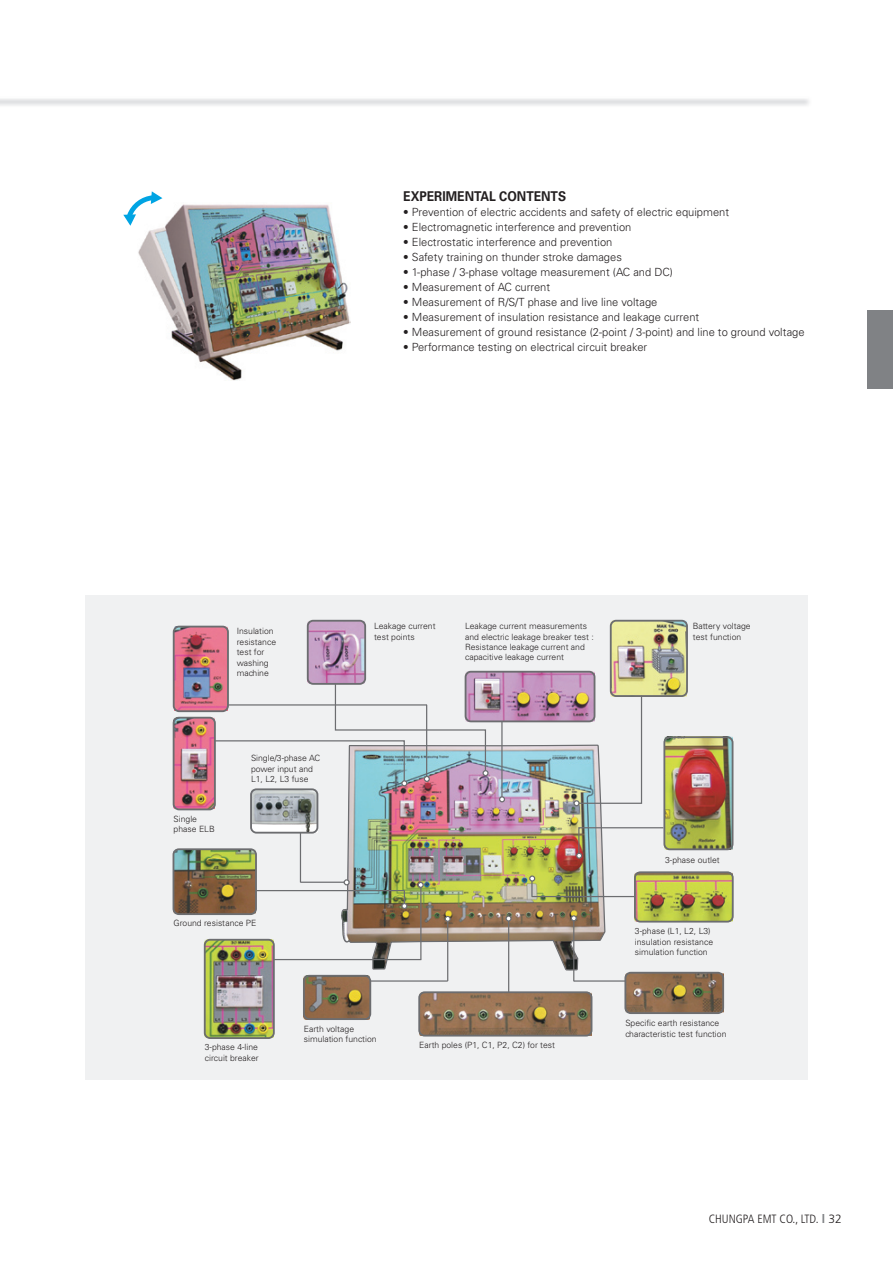
<style>
.page{position:relative;width:893px;height:1263px;background:#fff}
.page>*{position:absolute;margin:0;border:0;box-sizing:border-box;transform-origin:0 0}
.t1{font:700 13.5px "Univers LT Std";color:#231f20;scale:.9 1}
.t2{font:300 condensed 12px "Frutiger LT Std";color:#231f20}
.t3{font:300 11.25px "Univers LT Std";color:#231f20}
.t4{font:300 8.55px/10.5px "Univers";color:#231f20}
.s1{font-weight:700;font-stretch:normal;color:#808285}
.s2{font-stretch:normal}
</style>
<div class="page">
<div style="left:867px;top:310px;width:26px;height:79px;background:#808285"></div>
<img style="left:138px;top:204px;width:213px;height:176px">
<svg style="left:123px;top:191px;width:39px;height:35px"></svg>
<div style="left:85px;top:595px;width:723px;height:485px;background:#f0f1f2"></div>
<img style="left:174px;top:627px;width:54px;height:84px">
<img style="left:465px;top:672px;width:129px;height:47px">
<img style="left:611px;top:621px;width:74px;height:73px">
<img style="left:666px;top:737px;width:66px;height:112px">
<img style="left:635px;top:874px;width:96px;height:47px">
<img style="left:627px;top:973px;width:96px;height:38px">
<img style="left:419px;top:994px;width:172px;height:42px">
<img style="left:304px;top:976px;width:66px;height:43px">
<img style="left:205px;top:939px;width:69px;height:97px">
<img style="left:174px;top:849px;width:80px;height:65px">
<img style="left:251px;top:791px;width:67px;height:42px">
<img style="left:174px;top:718px;width:39px;height:91px">
<img style="left:340px;top:744px;width:266px;height:234px">
<img style="left:308px;top:621px;width:57px;height:61px">
<div style="left:307px;top:620px;width:59px;height:65px;border:2px solid #6c6d70;border-radius:5px"></div>
<div style="left:482px;top:770px;width:7px;height:6px;border:1px solid #6c6d70;border-radius:50%"></div>
<div style="left:173px;top:626px;width:56px;height:86px;border:2px solid #6c6d70;border-radius:5px"></div>
<div style="left:173px;top:717px;width:43px;height:93px;border:2px solid #6c6d70;border-radius:5px"></div>
<svg style="left:214px;top:682px;width:274px;height:104px"></svg>
<div style="left:465px;top:671px;width:130px;height:51px;border:2px solid #6c6d70;border-radius:5px"></div>
<hr style="left:501px;top:721px;width:2px;height:78px;background:#6c6d70">
<svg style="left:499px;top:796px;width:6px;height:6px"></svg>
<div style="left:663px;top:736px;width:70px;height:114px;border:2px solid #6c6d70;border-radius:5px"></div>
<svg style="left:576px;top:826px;width:89px;height:33px"></svg>
<div style="left:634px;top:871px;width:100px;height:51px;border:2px solid #6c6d70;border-radius:5px"></div>
<hr style="left:532px;top:896px;width:103px;height:1px;background:#6c6d70">
<svg style="left:530px;top:876px;width:5px;height:20px"></svg>
<div style="left:529px;top:875px;width:6px;height:7px;border:1px solid #6c6d70;border-radius:50%"></div>
<div style="left:418px;top:991px;width:174px;height:45px;border:2px solid #6c6d70;border-radius:5px"></div>
<hr style="left:508px;top:918px;width:1px;height:74px;background:#6c6d70">
<div style="left:505px;top:915px;width:7px;height:6px;border:1px solid #6c6d70;border-radius:50%"></div>
<div style="left:303px;top:975px;width:68px;height:45px;border:2px solid #6c6d70;border-radius:5px"></div>
<hr style="left:370px;top:980px;width:78px;height:2px;background:#6c6d70">
<hr style="left:447px;top:918px;width:1px;height:63px;background:#6c6d70">
<svg style="left:445px;top:916px;width:6px;height:6px"></svg>
<div style="left:173px;top:848px;width:84px;height:67px;border:2px solid #6c6d70;border-radius:5px"></div>
<hr style="left:256px;top:890px;width:148px;height:1px;background:#6c6d70">
<svg style="left:401px;top:890px;width:6px;height:19px"></svg>
<hr style="left:574px;top:980px;width:52px;height:2px;background:#6c6d70">
<hr style="left:573px;top:918px;width:1px;height:63px;background:#6c6d70">
<div style="left:624px;top:972px;width:100px;height:42px;border:2px solid #6c6d70;border-radius:5px"></div>
<svg style="left:571px;top:915px;width:6px;height:6px"></svg>
<hr style="left:273px;top:959px;width:148px;height:1px;background:#6c6d70">
<hr style="left:420px;top:885px;width:1px;height:74px;background:#6c6d70">
<div style="left:204px;top:939px;width:71px;height:100px;border:2px solid #6c6d70;border-radius:5px"></div>
<svg style="left:418px;top:882px;width:6px;height:6px"></svg>
<div style="left:610px;top:620px;width:78px;height:77px;border:2px solid #6c6d70;border-radius:5px"></div>
<svg style="left:574px;top:694px;width:69px;height:112px"></svg>
<div style="left:573px;top:800px;width:7px;height:6px;border:1px solid #6c6d70;border-radius:50%"></div>
<div style="left:250px;top:788px;width:68px;height:45px;border:2px solid #6c6d70;border-radius:5px"></div>
<hr style="left:300px;top:881px;width:46px;height:2px;background:#6c6d70">
<hr style="left:300px;top:832px;width:1px;height:50px;background:#6c6d70">
<svg style="left:344px;top:879px;width:6px;height:6px"></svg>
<h1 class="t1" style="left:403px;top:188px;width:182px">EXPERIMENTAL CONTENTS</h1>
<h3 class="t3" style="left:403px;top:205px;width:327px">• Prevention of electric accidents and safety of electric equipment</h3>
<h3 class="t3" style="left:403px;top:220px;width:230px">• Electromagnetic interference and prevention</h3>
<h3 class="t3" style="left:403px;top:235px;width:211px">• Electrostatic interference and prevention</h3>
<h3 class="t3" style="left:403px;top:250px;width:220px">• Safety training on thunder stroke damages</h3>
<h3 class="t3" style="left:403px;top:265px;width:271px">• 1-phase / 3-phase voltage measurement (AC and DC)</h3>
<h3 class="t3" style="left:403px;top:280px;width:148px">• Measurement of AC current</h3>
<h3 class="t3" style="left:403px;top:295px;width:256px">• Measurement of R/S/T phase and live line voltage</h3>
<h3 class="t3" style="left:403px;top:310px;width:297px">• Measurement of insulation resistance and leakage current</h3>
<h3 class="t3" style="left:403px;top:325px;width:403px">• Measurement of ground resistance (2-point / 3-point) and line to ground voltage</h3>
<h3 class="t3" style="left:403px;top:340px;width:246px">• Performance testing on electrical circuit breaker</h3>
<p class="t4" style="left:237px;top:626px;width:41px">Insulation resistance test for washing machine</p>
<p class="t4" style="left:374px;top:621px;width:63px">Leakage current test points</p>
<p class="t4" style="left:465px;top:621px;width:130px">Leakage current measurements and electric leakage breaker test :<br>Resistance leakage current and capacitive leakage current</p>
<p class="t4" style="left:174px;top:814px;width:43px">Single phase ELB</p>
<p class="t4" style="left:251px;top:753px;width:71px">Single/3-phase AC power input and<br>L1, L2, L3 fuse</p>
<p class="t4" style="left:173px;top:918px;width:85px">Ground resistance PE</p>
<p class="t4" style="left:205px;top:1042px;width:55px">3-phase 4-line circuit breaker</p>
<p class="t4" style="left:304px;top:1023px;width:74px">Earth voltage simulation function</p>
<p class="t4" style="left:419px;top:1040px;width:137px">Earth poles (P1, C1, P2, C2) for test</p>
<p class="t4" style="left:693px;top:621px;width:59px">Battery voltage test function</p>
<p class="t4" style="left:665px;top:854px;width:56px">3-phase outlet</p>
<p class="t4" style="left:635px;top:926px;width:80px">3-phase (L1, L2, L3) insulation resistance simulation function</p>
<p class="t4" style="left:625px;top:1018px;width:103px">Specific earth resistance characteristic test function</p>
<h2 class="t2" style="left:709px;top:1212px;width:135px">CHUNGPA EMT CO., LTD. <span class="s1">l</span> <span class="s2">32</span></h2>
</div>
